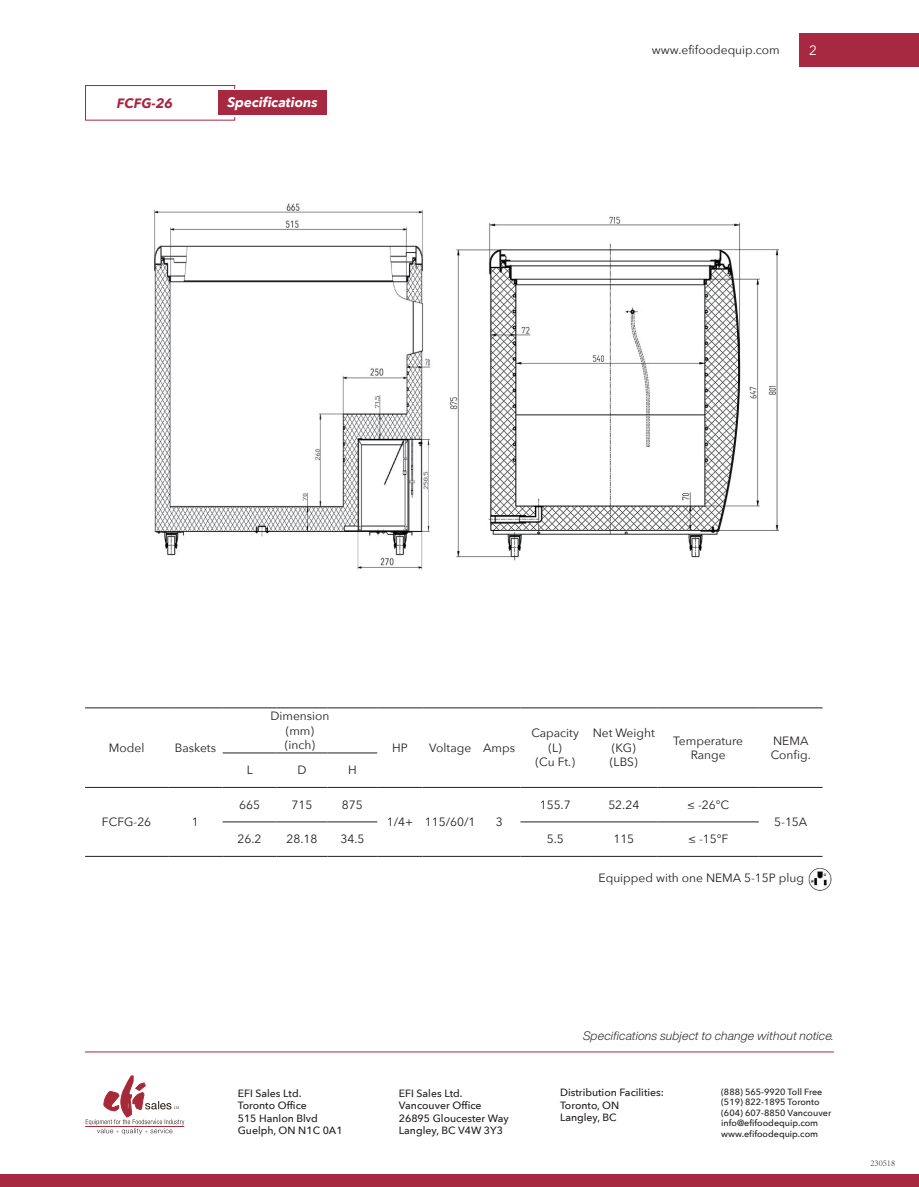
<style>
.page{position:relative;width:919px;height:1187px;background:#fff}
.page>*{position:absolute;margin:0;border:0;box-sizing:border-box;transform-origin:0 0}
.t1{font:italic 700 13.5px "Avenir Next";color:#fff}
.t2{font:italic 700 13.5px "Avenir Next";color:#a72941}
.t3{font:13.5px "Avenir Next";color:#fff}
.t4{font:12px/14.4px "Avenir Next";color:#231f20;text-align:center}
.t5{font:italic 300 12px "Helvetica Now Display";letter-spacing:.02em;color:#231f20}
.t6{font:500 10.5px/12.6px "Avenir Next";color:#231f20}
.t7{font:500 9px/10.5px "Avenir Next";color:#231f20}
.t8{font:300 9px "Adobe Song Std";color:#231f20}
</style>
<div class="page">
<hr style="left:85px;top:1051px;width:748px;height:1px;background:#a72941">
<div style="left:799px;top:33px;width:119px;height:34px;background:#a72941"></div>
<hr style="left:85px;top:707px;width:83px;height:1px;background:#231f20">
<hr style="left:168px;top:707px;width:55px;height:1px;background:#231f20">
<hr style="left:223px;top:707px;width:53px;height:1px;background:#231f20">
<hr style="left:276px;top:707px;width:51px;height:1px;background:#231f20">
<hr style="left:327px;top:707px;width:50px;height:1px;background:#231f20">
<hr style="left:377px;top:707px;width:45px;height:1px;background:#231f20">
<hr style="left:422px;top:707px;width:56px;height:1px;background:#231f20">
<hr style="left:478px;top:707px;width:42px;height:1px;background:#231f20">
<hr style="left:520px;top:707px;width:70px;height:1px;background:#231f20">
<hr style="left:590px;top:707px;width:67px;height:1px;background:#231f20">
<hr style="left:657px;top:707px;width:101px;height:1px;background:#231f20">
<hr style="left:758px;top:707px;width:64px;height:1px;background:#231f20">
<hr style="left:223px;top:752px;width:53px;height:1px;background:#231f20">
<hr style="left:276px;top:752px;width:51px;height:1px;background:#231f20">
<hr style="left:327px;top:752px;width:50px;height:1px;background:#231f20">
<hr style="left:85px;top:787px;width:83px;height:1px;background:#231f20">
<hr style="left:168px;top:787px;width:55px;height:1px;background:#231f20">
<hr style="left:223px;top:787px;width:53px;height:1px;background:#231f20">
<hr style="left:276px;top:787px;width:51px;height:1px;background:#231f20">
<hr style="left:327px;top:787px;width:50px;height:1px;background:#231f20">
<hr style="left:377px;top:787px;width:45px;height:1px;background:#231f20">
<hr style="left:422px;top:787px;width:56px;height:1px;background:#231f20">
<hr style="left:478px;top:787px;width:42px;height:1px;background:#231f20">
<hr style="left:520px;top:787px;width:70px;height:1px;background:#231f20">
<hr style="left:590px;top:787px;width:67px;height:1px;background:#231f20">
<hr style="left:657px;top:787px;width:101px;height:1px;background:#231f20">
<hr style="left:758px;top:787px;width:64px;height:1px;background:#231f20">
<hr style="left:223px;top:821px;width:53px;height:1px;background:#231f20">
<hr style="left:276px;top:821px;width:51px;height:1px;background:#231f20">
<hr style="left:327px;top:821px;width:50px;height:1px;background:#231f20">
<hr style="left:520px;top:821px;width:70px;height:1px;background:#231f20">
<hr style="left:590px;top:821px;width:67px;height:1px;background:#231f20">
<hr style="left:657px;top:821px;width:101px;height:1px;background:#231f20">
<hr style="left:85px;top:856px;width:83px;height:1px;background:#231f20">
<hr style="left:168px;top:856px;width:55px;height:1px;background:#231f20">
<hr style="left:223px;top:856px;width:53px;height:1px;background:#231f20">
<hr style="left:276px;top:856px;width:51px;height:1px;background:#231f20">
<hr style="left:327px;top:856px;width:50px;height:1px;background:#231f20">
<hr style="left:377px;top:856px;width:45px;height:1px;background:#231f20">
<hr style="left:422px;top:856px;width:56px;height:1px;background:#231f20">
<hr style="left:478px;top:856px;width:42px;height:1px;background:#231f20">
<hr style="left:520px;top:856px;width:70px;height:1px;background:#231f20">
<hr style="left:590px;top:856px;width:67px;height:1px;background:#231f20">
<hr style="left:657px;top:856px;width:101px;height:1px;background:#231f20">
<hr style="left:758px;top:856px;width:64px;height:1px;background:#231f20">
<div style="left:85px;top:85px;width:150px;height:36px;border:1px solid #a72941"></div>
<div style="left:87px;top:89px;width:162px;height:27px;background:#fff"></div>
<div style="left:218px;top:91px;width:109px;height:24px;background:#a72941"></div>
<div style="left:0;top:1174px;width:918px;height:12px;background:#a72941"></div>
<img style="left:154px;top:203px;width:624px;height:367px">
<hr style="left:85px;top:1126px;width:99px;height:1px;background:#a62938">
<svg style="left:86px;top:1075px;width:98px;height:59px"></svg>
<img style="left:808px;top:868px;width:24px;height:23px">
<p class="t2" style="left:117px;top:91px;width:58px">FCFG-26</p>
<p class="t1" style="left:227px;top:91px;width:92px">Specifications</p>
<p class="t4" style="left:652px;top:42px;width:129px">www.efifoodequip.com</p>
<p class="t3" style="left:809px;top:38px;width:9px">2</p>
<p class="t4" style="left:109px;top:740px;width:37px">Model</p>
<p class="t4" style="left:175px;top:740px;width:43px">Baskets</p>
<p class="t4" style="left:102px;top:814px;width:51px">FCFG-26</p>
<p class="t4" style="left:192px;top:814px;width:8px">1</p>
<p class="t4" style="left:270px;top:708px;width:61px">Dimension (mm) (inch)</p>
<p class="t4" style="left:247px;top:762px;width:8px">L</p>
<p class="t4" style="left:297px;top:762px;width:11px">D</p>
<p class="t4" style="left:348px;top:762px;width:10px">H</p>
<p class="t4" style="left:239px;top:797px;width:22px">665</p>
<p class="t4" style="left:291px;top:797px;width:22px">715</p>
<p class="t4" style="left:342px;top:797px;width:22px">875</p>
<p class="t4" style="left:392px;top:740px;width:17px">HP</p>
<p class="t4" style="left:429px;top:740px;width:87px">Voltage Amps</p>
<p class="t4" style="left:387px;top:814px;width:90px">1/4+ 115/60/1</p>
<p class="t4" style="left:495px;top:814px;width:8px">3</p>
<p class="t4" style="left:531px;top:725px;width:49px">Capacity (L)<br>(Cu Ft.)</p>
<p class="t4" style="left:592px;top:725px;width:64px">Net Weight (KG)<br>(LBS)</p>
<p class="t4" style="left:673px;top:732px;width:71px">Temperature<br>Range</p>
<p class="t4" style="left:770px;top:732px;width:42px;text-align:left">NEMA<br>Config.</p>
<p class="t4" style="left:539px;top:797px;width:32px">155.7</p>
<p class="t4" style="left:608px;top:797px;width:32px">52.24</p>
<p class="t4" style="left:687px;top:797px;width:44px">≤ -26℃</p>
<p class="t4" style="left:774px;top:814px;width:35px">5-15A</p>
<p class="t4" style="left:237px;top:831px;width:25px">26.2</p>
<p class="t4" style="left:286px;top:831px;width:32px">28.18</p>
<p class="t4" style="left:340px;top:831px;width:25px">34.5</p>
<p class="t4" style="left:546px;top:831px;width:19px">5.5</p>
<p class="t4" style="left:613px;top:831px;width:22px">115</p>
<p class="t4" style="left:688px;top:831px;width:42px">≤ -15℉</p>
<p class="t4" style="left:598px;top:870px;width:207px">Equipped with one NEMA 5-15P plug</p>
<p class="t6" style="left:238px;top:1086px;width:106px">EFI Sales Ltd.<br>Toronto Office<br>515 Hanlon Blvd<br>Guelph, ON N1C 0A1</p>
<p class="t6" style="left:399px;top:1086px;width:111px">EFI Sales Ltd.<br>Vancouver Office<br>26895 Gloucester Way<br>Langley, BC V4W 3Y3</p>
<p class="t5" style="left:583px;top:1027px;width:252px">Specifications subject to change without notice.</p>
<p class="t6" style="left:560px;top:1085px;width:105px">Distribution Facilities:<br>Toronto, ON<br>Langley, BC</p>
<p class="t7" style="left:721px;top:1086px;width:112px">(888) 565-9920 Toll Free (519) 822-1895 Toronto (604) 607-8850 Vancouver info@efifoodequip.com www.efifoodequip.com</p>
<p class="t8" style="left:870px;top:1157px;width:26px">230518</p>
</div>
